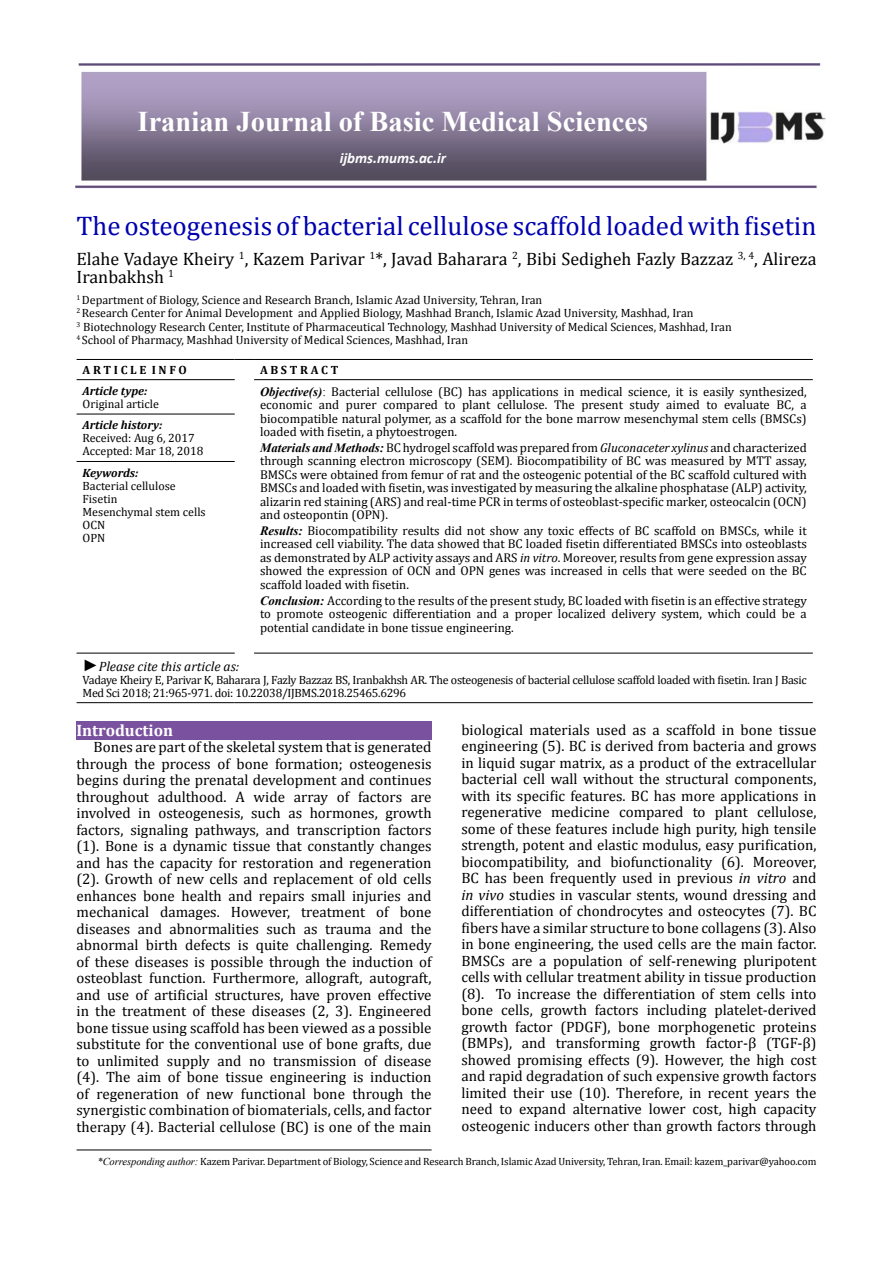
<style>
.page{position:relative;width:893px;height:1263px;background:#fff}
.page>*{position:absolute;margin:0;border:0;box-sizing:border-box;transform-origin:0 0}
.t1{font:700 28.5px "Times New Roman";color:#fff}
.t2{font:27px "Cambria";color:#0000af}
.t3{font:18px/17.5px "Cambria";color:#000}
.t4{font:700 16.5px "Cambria";color:#fff}
.t5{font:15px/16.5px "Cambria";color:#000;text-align:justify}
.t6{font:italic 700 15px "Calibri";color:#fff}
.t7{font:italic 13.5px "Cambria";color:#000}
.t8{font:12.75px/13.5px "Cambria";color:#000;text-align:justify}
.t9{font:12px/13px "Cambria";color:#000}
.t10{font:12px/13px "Cambria Math";letter-spacing:-.025em;color:#000}
.t11{font:12px/13px "Cambria Math";color:#000}
.t12{font:italic 700 12px "Cambria";color:#000}
.t13{font:700 12px "Cambria";color:#000}
.t14{font:10.5px "Cambria";letter-spacing:-.005em;color:#000}
.s1{font-family:"Times New Roman";font-weight:700;font-style:italic}
.s2{font-family:"Times New Roman"}
.s3{font-style:italic}
.s4{font-family:"Times New Roman";font-size:16.5px}
.s5{font-family:"Times New Roman";font-style:italic}
</style>
<div class="page">
<hr style="left:77px;top:1150px;width:355px;height:1px;background:#000">
<img style="left:75px;top:64px;width:750px;height:125px">
<hr style="left:77px;top:359px;width:158px;height:1px;background:#000">
<svg style="left:235px;top:359px;width:19px;height:1px"></svg>
<hr style="left:254px;top:359px;width:559px;height:1px;background:#000">
<hr style="left:77px;top:379px;width:158px;height:1px;background:#000">
<hr style="left:77px;top:414px;width:158px;height:1px;background:#000">
<hr style="left:254px;top:379px;width:559px;height:1px;background:#000">
<hr style="left:77px;top:461px;width:158px;height:1px;background:#000">
<hr style="left:77px;top:702px;width:158px;height:1px;background:#000">
<svg style="left:235px;top:702px;width:19px;height:1px"></svg>
<hr style="left:254px;top:702px;width:559px;height:1px;background:#000">
<hr style="left:77px;top:653px;width:158px;height:1px;background:#000">
<hr style="left:254px;top:653px;width:559px;height:1px;background:#000">
<div style="left:77px;top:721px;width:355px;height:19px;background:#7a519e"></div>
<h1 class="t1" style="left:138px;top:102px;width:512px">Iranian Journal of Basic Medical Sciences</h1>
<p class="t6" style="left:340px;top:149px;width:108px">ijbms.mums.ac.ir</p>
<h2 class="t2" style="left:77px;top:209px;width:741px">The osteogenesis of bacterial cellulose scaffold loaded with fisetin</h2>
<p class="t3" style="left:77px;top:250px;width:741px">Elahe Vadaye Kheiry <sup>1</sup>, Kazem Parivar <sup>1</sup>*, Javad Baharara <sup>2</sup>, Bibi Sedigheh Fazly Bazzaz <sup>3,</sup> <sup>4</sup>, Alireza<br>Iranbakhsh <sup>1</sup></p>
<p class="t9" style="left:77px;top:293px;width:657px;line-height:13.5px"><sup>1</sup> Department of Biology, Science and Research Branch, Islamic Azad University, Tehran, Iran<br><sup>2</sup> Research Center for Animal Development and Applied Biology, Mashhad Branch, Islamic Azad University, Mashhad, Iran<br><sup>3</sup> Biotechnology Research Center, Institute of Pharmaceutical Technology, Mashhad University of Medical Sciences, Mashhad, Iran <sup>4</sup> School of Pharmacy, Mashhad University of Medical Sciences, Mashhad, Iran</p>
<p class="t13" style="left:83px;top:361px;width:106px">A R T I C L E I N F O</p>
<p class="t13" style="left:260px;top:361px;width:80px">A B S T R A C T</p>
<p class="t12" style="left:83px;top:382px;width:66px">Article type:</p>
<p class="t11" style="left:83px;top:397px;width:78px">Original article</p>
<p class="t8" style="left:260px;top:384px;width:548px"><span class="s1">Objective(s)</span><span class="s2">:</span> Bacterial cellulose (BC) has applications in medical science, it is easily synthesized, economic and purer compared to plant cellulose. The present study aimed to evaluate BC, a biocompatible natural polymer, as a scaffold for the bone marrow mesenchymal stem cells (BMSCs) loaded with fisetin, a phytoestrogen.</p>
<p class="t8" style="left:260px;top:441px;width:548px"><span class="s1">Materials and Methods:</span> BC hydrogel scaffold was prepared from <span class="s3">Gluconaceter xylinus</span> and characterized through scanning electron microscopy (SEM). Biocompatibility of BC was measured by MTT assay, BMSCs were obtained from femur of rat and the osteogenic potential of the BC scaffold cultured with BMSCs and loaded with fisetin, was investigated by measuring the alkaline phosphatase (ALP) activity, alizarin red staining (ARS) and real-time PCR in terms of osteoblast-specific marker, osteocalcin (OCN) and osteopontin (OPN).</p>
<p class="t8" style="left:260px;top:524px;width:548px"><span class="s1">Results:</span> Biocompatibility results did not show any toxic effects of BC scaffold on BMSCs, while it increased cell viability. The data showed that BC loaded fisetin differentiated BMSCs into osteoblasts as demonstrated by ALP activity assays and ARS <span class="s3">in vitro</span>. Moreover, results from gene expression assay showed the expression of OCN and OPN genes was increased in cells that were seeded on the BC scaffold loaded with fisetin.</p>
<p class="t8" style="left:260px;top:593px;width:548px"><span class="s1">Conclusion:</span> According to the results of the present study, BC loaded with fisetin is an effective strategy to promote osteogenic differentiation and a proper localized delivery system, which could be a potential candidate in bone tissue engineering.</p>
<p class="t12" style="left:83px;top:417px;width:81px">Article history:</p>
<p class="t11" style="left:83px;top:432px;width:123px">Received: Aug 6, 2017<br>Accepted: Mar 18, 2018</p>
<p class="t12" style="left:83px;top:464px;width:57px">Keywords:</p>
<p class="t9" style="left:83px;top:479px;width:125px">Bacterial cellulose<br>Fisetin<br>Mesenchymal stem cells<br>OCN<br>OPN</p>
<p class="t7" style="left:83px;top:656px;width:158px"><span class="s4">►</span>Please cite this article as:</p>
<p class="t10" style="left:83px;top:673px;width:726px">Vadaye Kheiry E, Parivar K, Baharara J, Fazly Bazzaz BS, Iranbakhsh AR. The osteogenesis of bacterial cellulose scaffold loaded with fisetin. Iran J Basic<br>Med Sci 2018; 21:965-971. doi: 10.22038/IJBMS.2018.25465.6296</p>
<p class="t4" style="left:77px;top:718px;width:98px">Introduction</p>
<p class="t5" style="left:77px;top:739px;width:357px;text-indent:17px">Bones are part of the skeletal system that is generated through the process of bone formation; osteogenesis begins during the prenatal development and continues throughout adulthood. A wide array of factors are involved in osteogenesis, such as hormones, growth factors, signaling pathways, and transcription factors (1). Bone is a dynamic tissue that constantly changes and has the capacity for restoration and regeneration (2). Growth of new cells and replacement of old cells enhances bone health and repairs small injuries and mechanical damages. However, treatment of bone diseases and abnormalities such as trauma and the abnormal birth defects is quite challenging. Remedy of these diseases is possible through the induction of osteoblast function. Furthermore, allograft, autograft, and use of artificial structures, have proven effective in the treatment of these diseases (2, 3). Engineered bone tissue using scaffold has been viewed as a possible substitute for the conventional use of bone grafts, due to unlimited supply and no transmission of disease (4). The aim of bone tissue engineering is induction of regeneration of new functional bone through the synergistic combination of biomaterials, cells, and factor therapy (4). Bacterial cellulose (BC) is one of the main</p>
<p class="t5" style="left:461px;top:721px;width:357px">biological materials used as a scaffold in bone tissue engineering (5). BC is derived from bacteria and grows in liquid sugar matrix, as a product of the extracellular bacterial cell wall without the structural components, with its specific features. BC has more applications in regenerative medicine compared to plant cellulose, some of these features include high purity, high tensile strength, potent and elastic modulus, easy purification, biocompatibility, and biofunctionality (6). Moreover, BC has been frequently used in previous <span class="s3">in vitro</span> and <span class="s3">in vivo</span> studies in vascular stents, wound dressing and differentiation of chondrocytes and osteocytes (7). BC fibers have a similar structure to bone collagens (3). Also in bone engineering, the used cells are the main factor.<br>BMSCs are a population of self-renewing pluripotent cells with cellular treatment ability in tissue production (8). To increase the differentiation of stem cells into bone cells, growth factors including platelet-derived growth factor (PDGF), bone morphogenetic proteins (BMPs), and transforming growth factor-β (TGF-β) showed promising effects (9). However, the high cost and rapid degradation of such expensive growth factors limited their use (10). Therefore, in recent years the need to expand alternative lower cost, high capacity osteogenic inducers other than growth factors through</p>
<p class="t14" style="left:97px;top:1155px;width:720px"><span class="s5">*Corresponding author:</span> Kazem Parivar. Department of Biology, Science and Research Branch, Islamic Azad University, Tehran, Iran. Email: kazem_parivar@yahoo.com</p>
</div>
